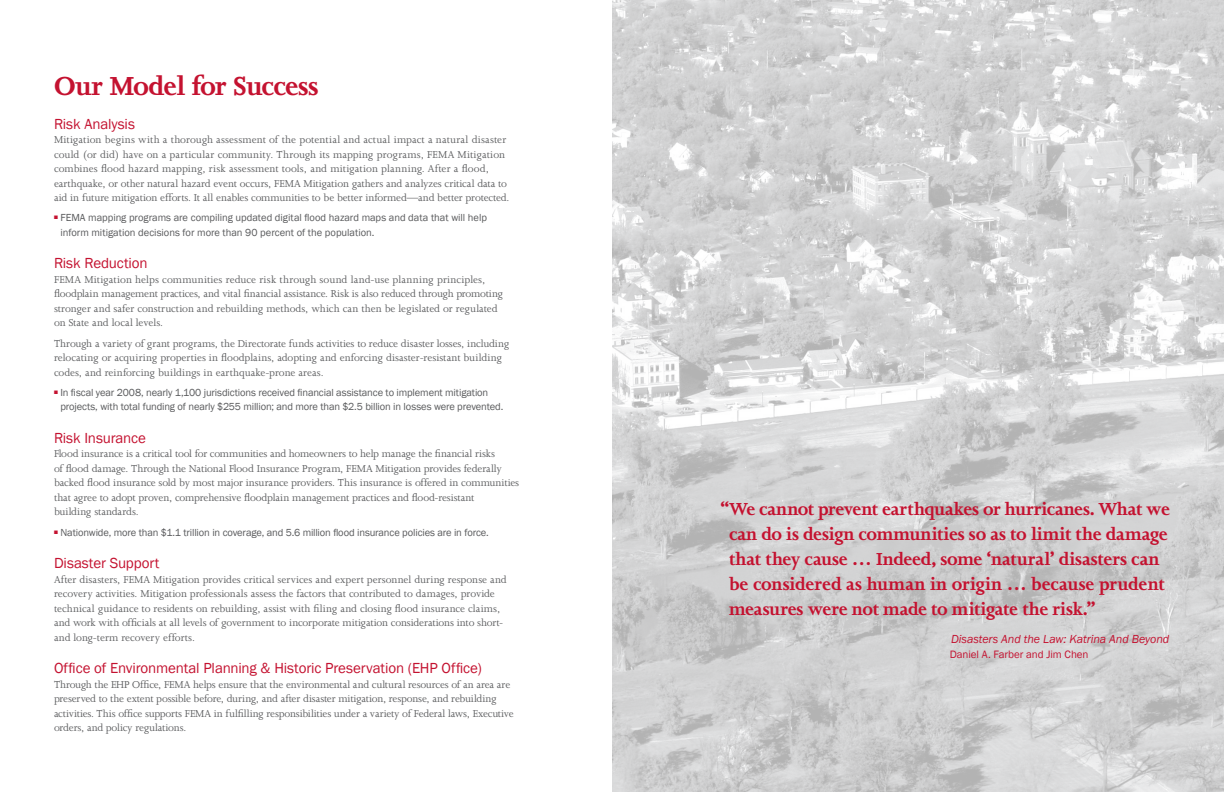
<style>
.page{position:relative;width:1224px;height:792px;background:#fff}
.page>*{position:absolute;margin:0;border:0;box-sizing:border-box;transform-origin:0 0}
.t1{font:700 30px "Joanna";letter-spacing:-.03em;color:#c41230}
.t2{font:700 20px/25px "Joanna";letter-spacing:-.015em;color:#c41230}
.t3{font:15px "Franklin Gothic";letter-spacing:-.01em;color:#c41230}
.t4{font:italic 12px "Franklin Gothic";letter-spacing:-.01em;color:#c41230}
.t5{font:11.5px/14.5px "Joanna";letter-spacing:-.005em;color:#58595b}
.t6{font:11px "Franklin Gothic";letter-spacing:-.005em;color:#c41230}
.t7{font:10.5px/14.5px "Franklin Gothic";letter-spacing:-.01em;color:#58595b}
</style>
<div class="page">
<img style="left:612px;top:0;width:612px;height:792px">
<h1 class="t1" style="left:54px;top:69px;width:266px">Our Model for Success</h1>
<h3 class="t3" style="left:54px;top:114px;width:83px">Risk Analysis</h3>
<p class="t5" style="left:54px;top:132px;width:457px">Mitigation begins with a thorough assessment of the potential and actual impact a natural disaster could (or did) have on a particular community. Through its mapping programs, FEMA Mitigation combines flood hazard mapping, risk assessment tools, and mitigation planning. After a flood, earthquake, or other natural hazard event occurs, FEMA Mitigation gathers and analyzes critical data to aid in future mitigation efforts. It all enables communities to be better informed—and better protected.</p>
<p class="t7" style="left:60px;top:211px;width:428px;text-indent:-6px"><sup>■</sup> FEMA mapping programs are compiling updated digital flood hazard maps and data that will help inform mitigation decisions for more than 90 percent of the population.</p>
<h3 class="t3" style="left:54px;top:254px;width:95px">Risk Reduction</h3>
<p class="t5" style="left:54px;top:272px;width:451px">FEMA Mitigation helps communities reduce risk through sound land-use planning principles, floodplain management practices, and vital financial assistance. Risk is also reduced through promoting stronger and safer construction and rebuilding methods, which can then be legislated or regulated on State and local levels.</p>
<p class="t5" style="left:54px;top:336px;width:457px">Through a variety of grant programs, the Directorate funds activities to reduce disaster losses, including relocating or acquiring properties in floodplains, adopting and enforcing disaster-resistant building codes, and reinforcing buildings in earthquake-prone areas.</p>
<p class="t7" style="left:60px;top:385px;width:444px;text-indent:-6px"><sup>■</sup> In fiscal year 2008, nearly 1,100 jurisdictions received financial assistance to implement mitigation projects, with total funding of nearly $255 million; and more than $2.5 billion in losses were prevented.</p>
<h3 class="t3" style="left:54px;top:428px;width:94px">Risk Insurance</h3>
<p class="t5" style="left:54px;top:447px;width:467px">Flood insurance is a critical tool for communities and homeowners to help manage the financial risks<br>of flood damage. Through the National Flood Insurance Program, FEMA Mitigation provides federally backed flood insurance sold by most major insurance providers. This insurance is offered in communities that agree to adopt proven, comprehensive floodplain management practices and flood-resistant<br>building standards.</p>
<p class="t7" style="left:54px;top:525px;width:436px"><sup>■</sup> Nationwide, more than $1.1 trillion in coverage, and 5.6 million flood insurance policies are in force.</p>
<h3 class="t3" style="left:54px;top:554px;width:107px">Disaster Support</h3>
<p class="t5" style="left:54px;top:572px;width:454px">After disasters, FEMA Mitigation provides critical services and expert personnel during response and recovery activities. Mitigation professionals assess the factors that contributed to damages, provide technical guidance to residents on rebuilding, assist with filing and closing flood insurance claims, and work with officials at all levels of government to incorporate mitigation considerations into short&shy;and long-term recovery efforts.</p>
<h3 class="t3" style="left:54px;top:659px;width:429px">Office of Environmental Planning &amp; Historic Preservation (EHP Office)</h3>
<p class="t5" style="left:54px;top:677px;width:461px">Through the EHP Office, FEMA helps ensure that the environmental and cultural resources of an area are preserved to the extent possible before, during, and after disaster mitigation, response, and rebuilding activities. This office supports FEMA in fulfilling responsibilities under a variety of Federal laws, Executive orders, and policy regulations.</p>
<p class="t2" style="left:729px;top:496px;width:442px;text-indent:-9px">“We cannot prevent earthquakes or hurricanes. What we can do is design communities so as to limit the damage that they cause … Indeed, some ‘natural’ disasters can be considered as human in origin … because prudent measures were not made to mitigate the risk.”</p>
<p class="t4" style="left:951px;top:631px;width:220px">Disasters And the Law: Katrina And Beyond</p>
<p class="t6" style="left:950px;top:648px;width:140px">Daniel A. Farber and Jim Chen</p>
</div>
